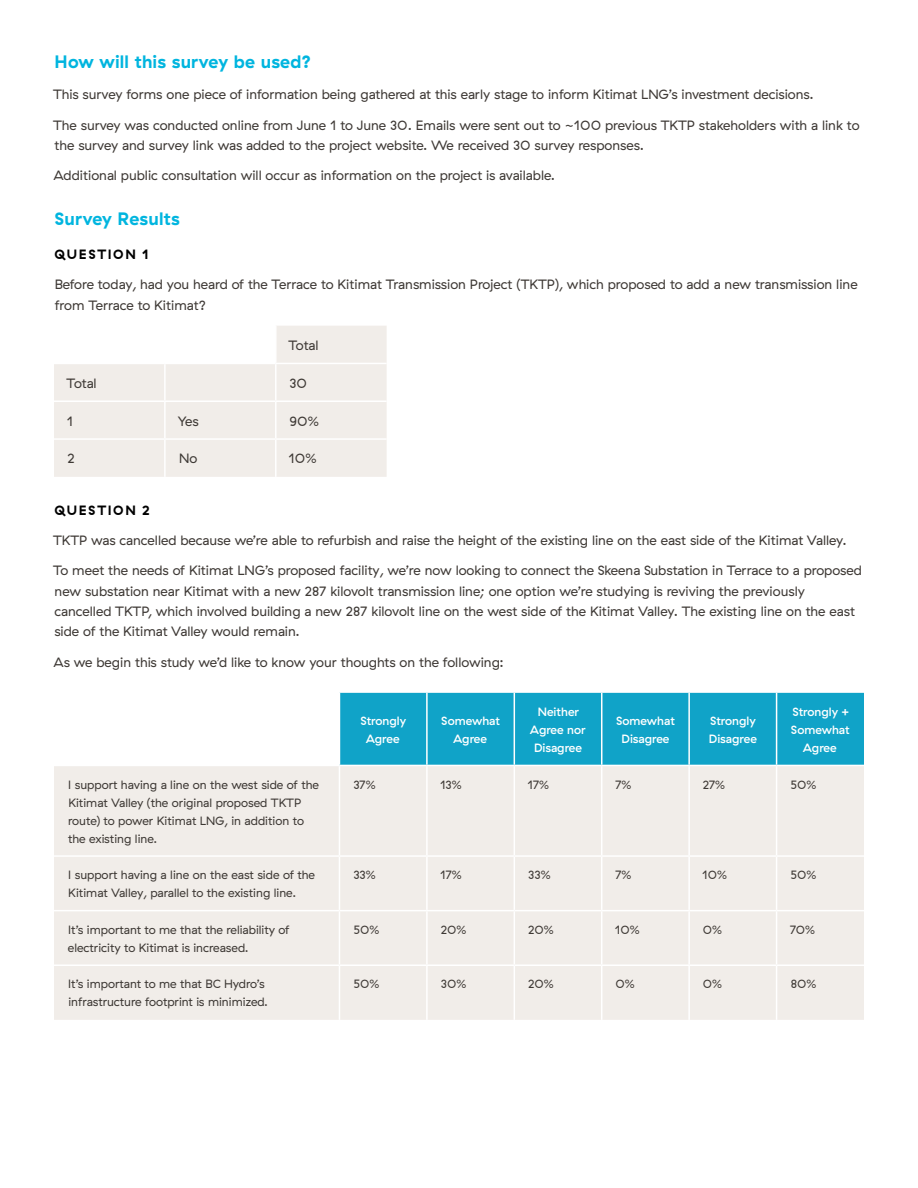
<style>
.page{position:relative;width:918px;height:1188px;background:#fff}
.page>*{position:absolute;margin:0;border:0;box-sizing:border-box;transform-origin:0 0}
.t1{font:700 18px "GT Haptik";letter-spacing:.01em;color:#00b5df}
.t2{font:13.5px/20.2px "GT Haptik";color:#3e3935}
.t3{font:700 13.5px "GT Haptik";letter-spacing:.12em;color:#000}
.t4{font:12px/18px "GT Haptik";color:#3e3935}
.t5{font:500 12px/18px "GT Haptik";color:#fff;text-align:center}
</style>
<div class="page">
<svg style="left:54px;top:326px;width:333px;height:151px;fill:#f1ede9"></svg>
<hr style="left:164px;top:326px;width:2px;height:37px;background:#fff">
<hr style="left:275px;top:326px;width:2px;height:37px;background:#fff">
<hr style="left:54px;top:363px;width:111px;height:1px;background:#fff">
<hr style="left:165px;top:363px;width:111px;height:1px;background:#fff">
<hr style="left:164px;top:364px;width:2px;height:36px;background:#fff">
<hr style="left:276px;top:363px;width:111px;height:1px;background:#fff">
<hr style="left:275px;top:364px;width:2px;height:36px;background:#fff">
<hr style="left:54px;top:400px;width:111px;height:2px;background:#fff">
<hr style="left:165px;top:400px;width:111px;height:2px;background:#fff">
<hr style="left:164px;top:402px;width:2px;height:36px;background:#fff">
<hr style="left:276px;top:400px;width:111px;height:2px;background:#fff">
<hr style="left:275px;top:402px;width:2px;height:36px;background:#fff">
<hr style="left:54px;top:438px;width:111px;height:2px;background:#fff">
<hr style="left:165px;top:438px;width:111px;height:2px;background:#fff">
<hr style="left:164px;top:440px;width:2px;height:37px;background:#fff">
<hr style="left:276px;top:438px;width:111px;height:2px;background:#fff">
<hr style="left:275px;top:440px;width:2px;height:37px;background:#fff">
<div style="left:340px;top:693px;width:524px;height:72px;background:#10a3c8"></div>
<div style="left:54px;top:766px;width:810px;height:254px;background:#f1ede9"></div>
<hr style="left:426px;top:693px;width:2px;height:72px;background:#fff">
<hr style="left:514px;top:693px;width:1px;height:72px;background:#fff">
<hr style="left:601px;top:693px;width:1px;height:72px;background:#fff">
<hr style="left:688px;top:693px;width:2px;height:72px;background:#fff">
<hr style="left:776px;top:693px;width:1px;height:72px;background:#fff">
<hr style="left:339px;top:766px;width:1px;height:89px;background:#fff">
<hr style="left:426px;top:766px;width:2px;height:89px;background:#fff">
<hr style="left:514px;top:766px;width:1px;height:89px;background:#fff">
<hr style="left:601px;top:766px;width:1px;height:89px;background:#fff">
<hr style="left:688px;top:766px;width:2px;height:89px;background:#fff">
<hr style="left:776px;top:766px;width:1px;height:89px;background:#fff">
<hr style="left:54px;top:855px;width:285px;height:2px;background:#fff">
<hr style="left:339px;top:855px;width:88px;height:2px;background:#fff">
<hr style="left:339px;top:857px;width:1px;height:53px;background:#fff">
<hr style="left:427px;top:855px;width:87px;height:2px;background:#fff">
<hr style="left:426px;top:857px;width:2px;height:53px;background:#fff">
<hr style="left:514px;top:855px;width:88px;height:2px;background:#fff">
<hr style="left:514px;top:857px;width:1px;height:53px;background:#fff">
<hr style="left:602px;top:855px;width:87px;height:2px;background:#fff">
<hr style="left:601px;top:857px;width:1px;height:53px;background:#fff">
<hr style="left:689px;top:855px;width:88px;height:2px;background:#fff">
<hr style="left:688px;top:857px;width:2px;height:53px;background:#fff">
<hr style="left:777px;top:855px;width:87px;height:2px;background:#fff">
<hr style="left:776px;top:857px;width:1px;height:53px;background:#fff">
<hr style="left:54px;top:910px;width:285px;height:1px;background:#fff">
<hr style="left:339px;top:910px;width:88px;height:1px;background:#fff">
<hr style="left:339px;top:911px;width:1px;height:53px;background:#fff">
<hr style="left:427px;top:910px;width:87px;height:1px;background:#fff">
<hr style="left:426px;top:911px;width:2px;height:53px;background:#fff">
<hr style="left:514px;top:910px;width:88px;height:1px;background:#fff">
<hr style="left:514px;top:911px;width:1px;height:53px;background:#fff">
<hr style="left:602px;top:910px;width:87px;height:1px;background:#fff">
<hr style="left:601px;top:911px;width:1px;height:53px;background:#fff">
<hr style="left:689px;top:910px;width:88px;height:1px;background:#fff">
<hr style="left:688px;top:911px;width:2px;height:53px;background:#fff">
<hr style="left:777px;top:910px;width:87px;height:1px;background:#fff">
<hr style="left:776px;top:911px;width:1px;height:53px;background:#fff">
<hr style="left:54px;top:964px;width:285px;height:2px;background:#fff">
<hr style="left:339px;top:964px;width:88px;height:2px;background:#fff">
<hr style="left:339px;top:966px;width:1px;height:54px;background:#fff">
<hr style="left:427px;top:964px;width:87px;height:2px;background:#fff">
<hr style="left:426px;top:966px;width:2px;height:54px;background:#fff">
<hr style="left:514px;top:964px;width:88px;height:2px;background:#fff">
<hr style="left:514px;top:966px;width:1px;height:54px;background:#fff">
<hr style="left:602px;top:964px;width:87px;height:2px;background:#fff">
<hr style="left:601px;top:966px;width:1px;height:54px;background:#fff">
<hr style="left:689px;top:964px;width:88px;height:2px;background:#fff">
<hr style="left:688px;top:966px;width:2px;height:54px;background:#fff">
<hr style="left:777px;top:964px;width:87px;height:2px;background:#fff">
<hr style="left:776px;top:966px;width:1px;height:54px;background:#fff">
<h1 class="t1" style="left:54px;top:51px;width:259px">How will this survey be used?</h1>
<p class="t2" style="left:53px;top:84px;width:762px">This survey forms one piece of information being gathered at this early stage to inform Kitimat LNG’s investment decisions.</p>
<p class="t2" style="left:53px;top:115px;width:808px">The survey was conducted online from June 1 to June 30. Emails were sent out to ~100 previous TKTP stakeholders with a link to the survey and survey link was added to the project website. We received 30 survey responses.</p>
<p class="t2" style="left:54px;top:165px;width:503px">Additional public consultation will occur as information on the project is available.</p>
<h1 class="t1" style="left:54px;top:207px;width:127px">Survey Results</h1>
<p class="t3" style="left:54px;top:246px;width:96px">QUESTION 1</p>
<p class="t2" style="left:55px;top:275px;width:804px">Before today, had you heard of the Terrace to Kitimat Transmission Project (TKTP), which proposed to add a new transmission line from Terrace to Kitimat?</p>
<p class="t2" style="left:288px;top:335px;width:32px">Total</p>
<p class="t2" style="left:67px;top:373px;width:32px">Total</p>
<p class="t2" style="left:290px;top:373px;width:19px">30</p>
<p class="t2" style="left:67px;top:411px;width:8px">1</p>
<p class="t2" style="left:178px;top:411px;width:23px">Yes</p>
<p class="t2" style="left:290px;top:411px;width:31px">90%</p>
<p class="t2" style="left:68px;top:449px;width:9px">2</p>
<p class="t2" style="left:179px;top:449px;width:20px">No</p>
<p class="t2" style="left:289px;top:449px;width:29px">10%</p>
<p class="t3" style="left:54px;top:502px;width:97px">QUESTION 2</p>
<p class="t2" style="left:53px;top:530px;width:795px">TKTP was cancelled because we’re able to refurbish and raise the height of the existing line on the east side of the Kitimat Valley.</p>
<p class="t2" style="left:53px;top:561px;width:810px">To meet the needs of Kitimat LNG’s proposed facility, we’re now looking to connect the Skeena Substation in Terrace to a proposed new substation near Kitimat with a new 287 kilovolt transmission line; one option we’re studying is reviving the previously cancelled TKTP, which involved building a new 287 kilovolt line on the west side of the Kitimat Valley. The existing line on the east side of the Kitimat Valley would remain.</p>
<p class="t2" style="left:53px;top:652px;width:452px">As we begin this study we’d like to know your thoughts on the following:</p>
<p class="t5" style="left:361px;top:712px;width:47px">Strongly<br>Agree</p>
<p class="t5" style="left:441px;top:712px;width:60px">Somewhat<br>Agree</p>
<p class="t5" style="left:530px;top:703px;width:57px">Neither<br>Agree nor<br>Disagree</p>
<p class="t5" style="left:616px;top:712px;width:60px">Somewhat<br>Disagree</p>
<p class="t5" style="left:709px;top:712px;width:49px;text-align:left">Strongly<br>Disagree</p>
<p class="t5" style="left:791px;top:703px;width:60px">Strongly +<br>Somewhat<br>Agree</p>
<p class="t4" style="left:68px;top:776px;width:252px">I support having a line on the west side of the Kitimat Valley (the original proposed TKTP route) to power Kitimat LNG, in addition to the existing line.</p>
<p class="t4" style="left:353px;top:776px;width:24px">37%</p>
<p class="t4" style="left:440px;top:776px;width:23px">13%</p>
<p class="t4" style="left:527px;top:776px;width:23px">17%</p>
<p class="t4" style="left:615px;top:776px;width:18px">7%</p>
<p class="t4" style="left:703px;top:776px;width:24px">27%</p>
<p class="t4" style="left:791px;top:776px;width:27px">50%</p>
<p class="t4" style="left:68px;top:866px;width:248px">I support having a line on the east side of the<br>Kitimat Valley, parallel to the existing line.</p>
<p class="t4" style="left:353px;top:866px;width:24px">33%</p>
<p class="t4" style="left:440px;top:866px;width:23px">17%</p>
<p class="t4" style="left:528px;top:866px;width:24px">33%</p>
<p class="t4" style="left:615px;top:866px;width:18px">7%</p>
<p class="t4" style="left:702px;top:866px;width:26px">10%</p>
<p class="t4" style="left:791px;top:866px;width:27px">50%</p>
<p class="t4" style="left:68px;top:921px;width:223px">It’s important to me that the reliability of electricity to Kitimat is increased.</p>
<p class="t4" style="left:353px;top:921px;width:27px">50%</p>
<p class="t4" style="left:441px;top:921px;width:27px">20%</p>
<p class="t4" style="left:528px;top:921px;width:27px">20%</p>
<p class="t4" style="left:615px;top:921px;width:26px">10%</p>
<p class="t4" style="left:703px;top:921px;width:21px">0%</p>
<p class="t4" style="left:790px;top:921px;width:27px">70%</p>
<p class="t4" style="left:68px;top:975px;width:201px">It’s important to me that BC Hydro’s infrastructure footprint is minimized.</p>
<p class="t4" style="left:353px;top:975px;width:27px">50%</p>
<p class="t4" style="left:441px;top:975px;width:27px">30%</p>
<p class="t4" style="left:528px;top:975px;width:27px">20%</p>
<p class="t4" style="left:615px;top:975px;width:21px">0%</p>
<p class="t4" style="left:703px;top:975px;width:21px">0%</p>
<p class="t4" style="left:791px;top:975px;width:27px">80%</p>
</div>
